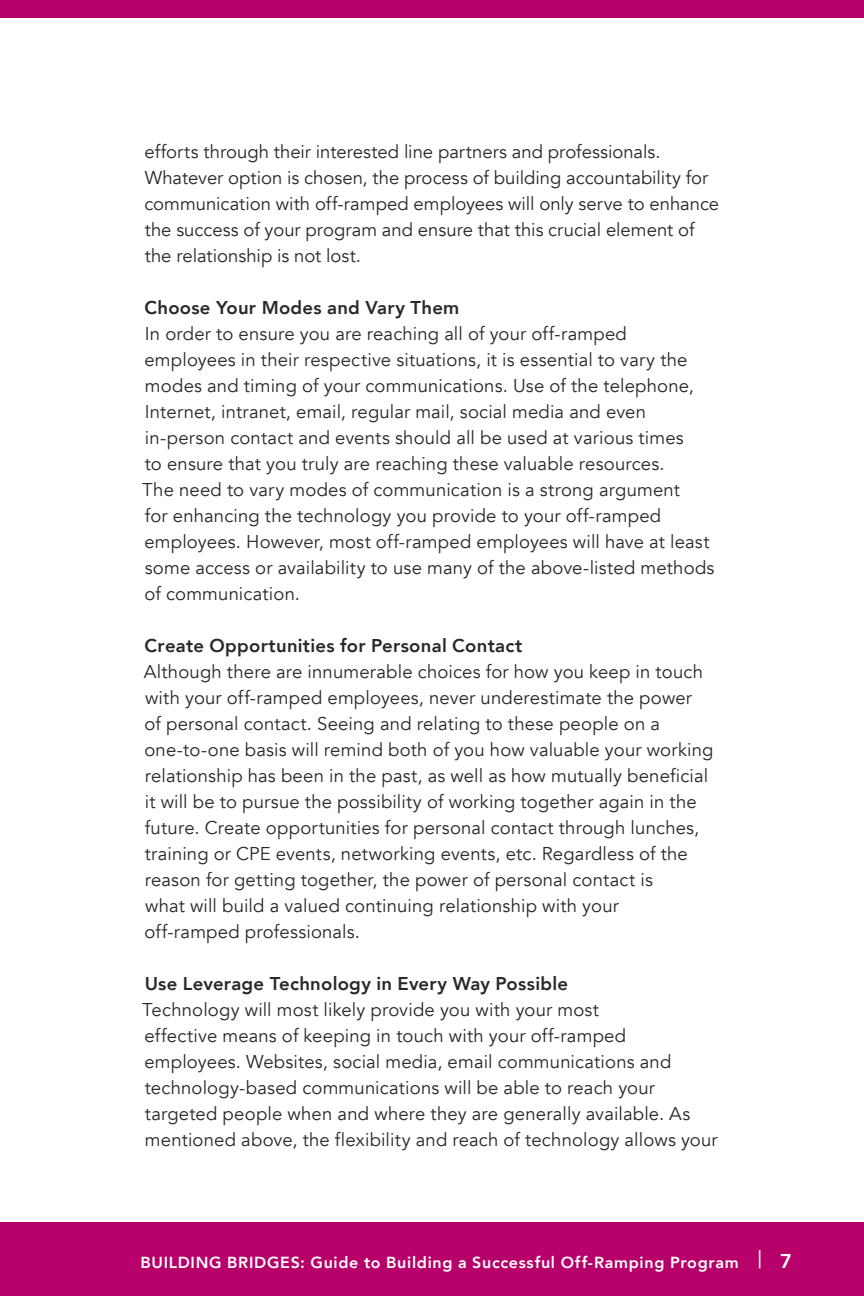
<style>
.page{position:relative;width:864px;height:1296px;background:#fff}
.page>*{position:absolute;margin:0;border:0;box-sizing:border-box;transform-origin:0 0}
.t1{font:18.4px/26px "Avenir LT Com";letter-spacing:.01em;color:#292829}
.t2{font:800 18.4px "Avenir LT Com";letter-spacing:.015em;color:#292829}
.t3{font:800 16px "Avenir LT Com";letter-spacing:.045em;color:#fff}
.s1{font-weight:400;font-size:24px}
.s2{font-size:20px}
</style>
<div class="page">
<div style="left:0;top:1222px;width:864px;height:74px;background:#b7006a"></div>
<div style="left:0;top:0;width:864px;height:18px;background:#b7006a"></div>
<p class="t1" style="left:144px;top:139px;width:576px">efforts through their interested line partners and professionals.<br>Whatever option is chosen, the process of building accountability for communication with off-ramped employees will only serve to enhance the success of your program and ensure that this crucial element of the relationship is not lost.</p>
<p class="t2" style="left:145px;top:297px;width:316px">Choose Your Modes and Vary Them</p>
<p class="t1" style="left:142px;top:321px;width:574px">In order to ensure you are reaching all of your off-ramped employees in their respective situations, it is essential to vary the modes and timing of your communications. Use of the telephone, Internet, intranet, email, regular mail, social media and even in-person contact and events should all be used at various times<br>to ensure that you truly are reaching these valuable resources.<br>The need to vary modes of communication is a strong argument<br>for enhancing the technology you provide to your off-ramped employees. However, most off-ramped employees will have at least some access or availability to use many of the above-listed methods of communication.</p>
<p class="t2" style="left:145px;top:635px;width:379px">Create Opportunities for Personal Contact</p>
<p class="t1" style="left:144px;top:659px;width:571px">Although there are innumerable choices for how you keep in touch with your off-ramped employees, never underestimate the power<br>of personal contact. Seeing and relating to these people on a one-to-one basis will remind both of you how valuable your working relationship has been in the past, as well as how mutually beneficial it will be to pursue the possibility of working together again in the future. Create opportunities for personal contact through lunches, training or CPE events, networking events, etc. Regardless of the reason for getting together, the power of personal contact is<br>what will build a valued continuing relationship with your off-ramped professionals.</p>
<p class="t2" style="left:145px;top:973px;width:425px">Use Leverage Technology in Every Way Possible</p>
<p class="t1" style="left:142px;top:997px;width:577px">Technology will most likely provide you with your most<br>effective means of keeping in touch with your off-ramped employees. Websites, social media, email communications and technology-based communications will be able to reach your targeted people when and where they are generally available. As mentioned above, the flexibility and reach of technology allows your</p>
<p class="t3" style="left:141px;top:1253px;width:32px">Buildi</p>
<p class="t3" style="left:196px;top:1253px;width:53px">ng Brid</p>
<p class="t3" style="left:267px;top:1253px;width:526px">ges: Guide to Building a Successful Off-Ramping Program <span class="s1">|</span> <span class="s2">7</span></p>
</div>
